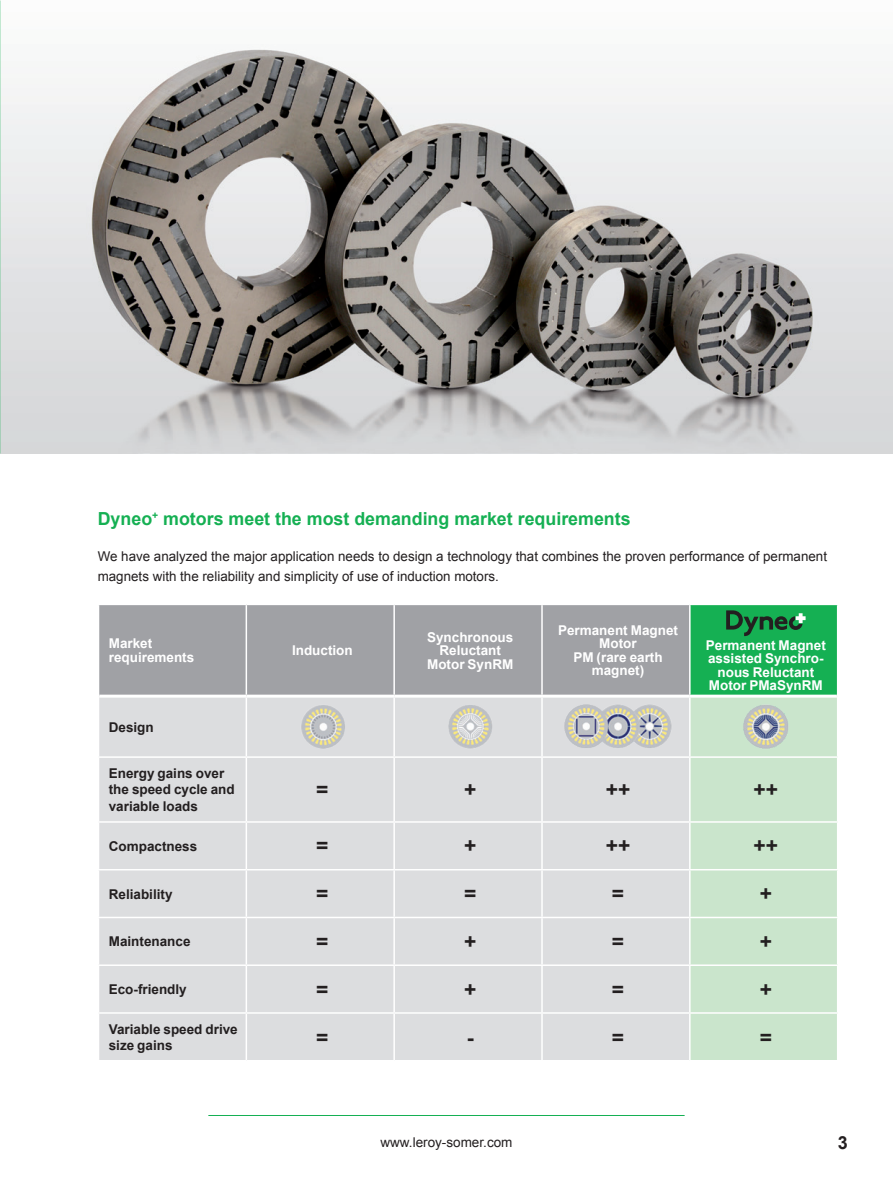
<style>
.page{position:relative;width:893px;height:1191px;background:#fff}
.page>*{position:absolute;margin:0;border:0;box-sizing:border-box;transform-origin:0 0}
.t1{font:700 21px "Arial";color:#231f20}
.t2{font:700 18px "Arial";color:#15b053}
.t3{font:700 18px "Arial";color:#231f20}
.t4{font:13.5px/19.5px "Arial";color:#231f20}
.t5{font:700 13.5px/13.5px "Arial";color:#fff;text-align:center}
.t6{font:700 13.5px/16.2px "Arial";color:#231f20}
</style>
<div class="page">
<hr style="left:208px;top:1115px;width:477px;height:1px;background:#15b053">
<img style="left:1px;top:49px;width:892px;height:404px">
<div style="left:99px;top:605px;width:590px;height:89px;background:#a0a1a5"></div>
<div style="left:690px;top:604px;width:148px;height:92px;background:#15b053"></div>
<div style="left:99px;top:697px;width:590px;height:363px;background:#dcdddf"></div>
<div style="left:691px;top:697px;width:146px;height:363px;background:#cae5cc"></div>
<hr style="left:246px;top:697px;width:1px;height:59px;background:#fff">
<hr style="left:393px;top:697px;width:2px;height:59px;background:#fff">
<hr style="left:541px;top:697px;width:2px;height:59px;background:#fff">
<hr style="left:98px;top:756px;width:148px;height:2px;background:#fff">
<hr style="left:246px;top:756px;width:148px;height:2px;background:#fff">
<hr style="left:246px;top:758px;width:1px;height:63px;background:#fff">
<hr style="left:394px;top:756px;width:148px;height:2px;background:#fff">
<hr style="left:393px;top:758px;width:2px;height:63px;background:#fff">
<hr style="left:542px;top:756px;width:148px;height:2px;background:#fff">
<hr style="left:541px;top:758px;width:2px;height:63px;background:#fff">
<hr style="left:690px;top:756px;width:148px;height:2px;background:#fff">
<hr style="left:98px;top:821px;width:148px;height:1px;background:#fff">
<hr style="left:246px;top:821px;width:148px;height:1px;background:#fff">
<hr style="left:246px;top:822px;width:1px;height:47px;background:#fff">
<hr style="left:394px;top:821px;width:148px;height:1px;background:#fff">
<hr style="left:393px;top:822px;width:2px;height:47px;background:#fff">
<hr style="left:542px;top:821px;width:148px;height:1px;background:#fff">
<hr style="left:541px;top:822px;width:2px;height:47px;background:#fff">
<hr style="left:690px;top:821px;width:148px;height:1px;background:#fff">
<hr style="left:98px;top:869px;width:148px;height:1px;background:#fff">
<hr style="left:246px;top:869px;width:148px;height:1px;background:#fff">
<hr style="left:246px;top:870px;width:1px;height:46px;background:#fff">
<hr style="left:394px;top:869px;width:148px;height:1px;background:#fff">
<hr style="left:393px;top:870px;width:2px;height:46px;background:#fff">
<hr style="left:542px;top:869px;width:148px;height:1px;background:#fff">
<hr style="left:541px;top:870px;width:2px;height:46px;background:#fff">
<hr style="left:690px;top:869px;width:148px;height:1px;background:#fff">
<hr style="left:98px;top:916px;width:148px;height:2px;background:#fff">
<hr style="left:246px;top:916px;width:148px;height:2px;background:#fff">
<hr style="left:246px;top:918px;width:1px;height:46px;background:#fff">
<hr style="left:394px;top:916px;width:148px;height:2px;background:#fff">
<hr style="left:393px;top:918px;width:2px;height:46px;background:#fff">
<hr style="left:542px;top:916px;width:148px;height:2px;background:#fff">
<hr style="left:541px;top:918px;width:2px;height:46px;background:#fff">
<hr style="left:690px;top:916px;width:148px;height:2px;background:#fff">
<hr style="left:98px;top:964px;width:148px;height:2px;background:#fff">
<hr style="left:246px;top:964px;width:148px;height:2px;background:#fff">
<hr style="left:246px;top:966px;width:1px;height:46px;background:#fff">
<hr style="left:394px;top:964px;width:148px;height:2px;background:#fff">
<hr style="left:393px;top:966px;width:2px;height:46px;background:#fff">
<hr style="left:542px;top:964px;width:148px;height:2px;background:#fff">
<hr style="left:541px;top:966px;width:2px;height:46px;background:#fff">
<hr style="left:690px;top:964px;width:148px;height:2px;background:#fff">
<hr style="left:98px;top:1012px;width:148px;height:1px;background:#fff">
<hr style="left:246px;top:1012px;width:148px;height:1px;background:#fff">
<hr style="left:246px;top:1013px;width:1px;height:47px;background:#fff">
<hr style="left:394px;top:1012px;width:148px;height:1px;background:#fff">
<hr style="left:393px;top:1013px;width:2px;height:47px;background:#fff">
<hr style="left:542px;top:1012px;width:148px;height:1px;background:#fff">
<hr style="left:541px;top:1013px;width:2px;height:47px;background:#fff">
<hr style="left:690px;top:1012px;width:148px;height:1px;background:#fff">
<hr style="left:246px;top:605px;width:1px;height:89px;background:#fff">
<hr style="left:393px;top:605px;width:2px;height:89px;background:#fff">
<hr style="left:541px;top:605px;width:2px;height:89px;background:#fff">
<hr style="left:690px;top:603px;width:148px;height:2px;background:#fff">
<hr style="left:689px;top:605px;width:2px;height:89px;background:#fff">
<hr style="left:837px;top:605px;width:1px;height:91px;background:#fff">
<hr style="left:690px;top:694px;width:147px;height:3px;background:#fff">
<svg style="left:726px;top:610px;width:80px;height:26px"></svg>
<img style="left:298px;top:703px;width:48px;height:47px">
<img style="left:446px;top:703px;width:48px;height:47px">
<img style="left:561px;top:703px;width:114px;height:47px">
<img style="left:742px;top:703px;width:48px;height:47px">
<h2 class="t2" style="left:98px;top:506px;width:534px">Dyneo<sup>+</sup> motors meet the most demanding market requirements</h2>
<p class="t4" style="left:98px;top:547px;width:731px">We have analyzed the major application needs to design a technology that combines the proven performance of permanent magnets with the reliability and simplicity of use of induction motors.</p>
<p class="t5" style="left:109px;top:637px;width:87px;text-align:left">Market requirements</p>
<p class="t5" style="left:292px;top:644px;width:62px">Induction</p>
<p class="t5" style="left:427px;top:630px;width:88px">Synchronous<br>Reluctant<br>Motor SynRM</p>
<p class="t5" style="left:558px;top:624px;width:122px">Permanent Magnet<br>Motor<br>PM (rare earth magnet)</p>
<p class="t5" style="left:706px;top:638px;width:122px">Permanent Magnet assisted Synchro&shy;nous Reluctant<br>Motor PMaSynRM</p>
<p class="t6" style="left:109px;top:719px;width:47px">Design</p>
<p class="t6" style="left:109px;top:766px;width:128px">Energy gains over the speed cycle and variable loads</p>
<h1 class="t1" style="left:316px;top:776px;width:14px">=</h1>
<h1 class="t1" style="left:464px;top:776px;width:14px">+</h1>
<h1 class="t1" style="left:606px;top:776px;width:26px">++</h1>
<h1 class="t1" style="left:754px;top:776px;width:26px">++</h1>
<p class="t6" style="left:109px;top:838px;width:90px">Compactness</p>
<h1 class="t1" style="left:316px;top:832px;width:14px">=</h1>
<h1 class="t1" style="left:464px;top:832px;width:14px">+</h1>
<h1 class="t1" style="left:606px;top:832px;width:26px">++</h1>
<h1 class="t1" style="left:754px;top:832px;width:26px">++</h1>
<p class="t6" style="left:109px;top:886px;width:65px">Reliability</p>
<h1 class="t1" style="left:316px;top:880px;width:14px">=</h1>
<h1 class="t1" style="left:464px;top:880px;width:14px">=</h1>
<h1 class="t1" style="left:612px;top:880px;width:14px">=</h1>
<h1 class="t1" style="left:760px;top:880px;width:14px">+</h1>
<p class="t6" style="left:109px;top:933px;width:83px">Maintenance</p>
<h1 class="t1" style="left:316px;top:927px;width:14px">=</h1>
<h1 class="t1" style="left:464px;top:927px;width:14px">+</h1>
<h1 class="t1" style="left:612px;top:927px;width:14px">=</h1>
<h1 class="t1" style="left:760px;top:927px;width:14px">+</h1>
<p class="t6" style="left:109px;top:981px;width:80px">Eco-friendly</p>
<h1 class="t1" style="left:316px;top:975px;width:14px">=</h1>
<h1 class="t1" style="left:464px;top:975px;width:14px">+</h1>
<h1 class="t1" style="left:612px;top:975px;width:14px">=</h1>
<h1 class="t1" style="left:760px;top:975px;width:14px">+</h1>
<p class="t6" style="left:109px;top:1021px;width:131px">Variable speed drive size gains</p>
<h1 class="t1" style="left:316px;top:1023px;width:14px">=</h1>
<h1 class="t1" style="left:467px;top:1023px;width:8px">-</h1>
<h1 class="t1" style="left:612px;top:1023px;width:14px">=</h1>
<h1 class="t1" style="left:760px;top:1023px;width:14px">=</h1>
<p class="t4" style="left:380px;top:1133px;width:134px">www.leroy-somer.com</p>
<h2 class="t3" style="left:838px;top:1130px;width:12px">3</h2>
</div>
